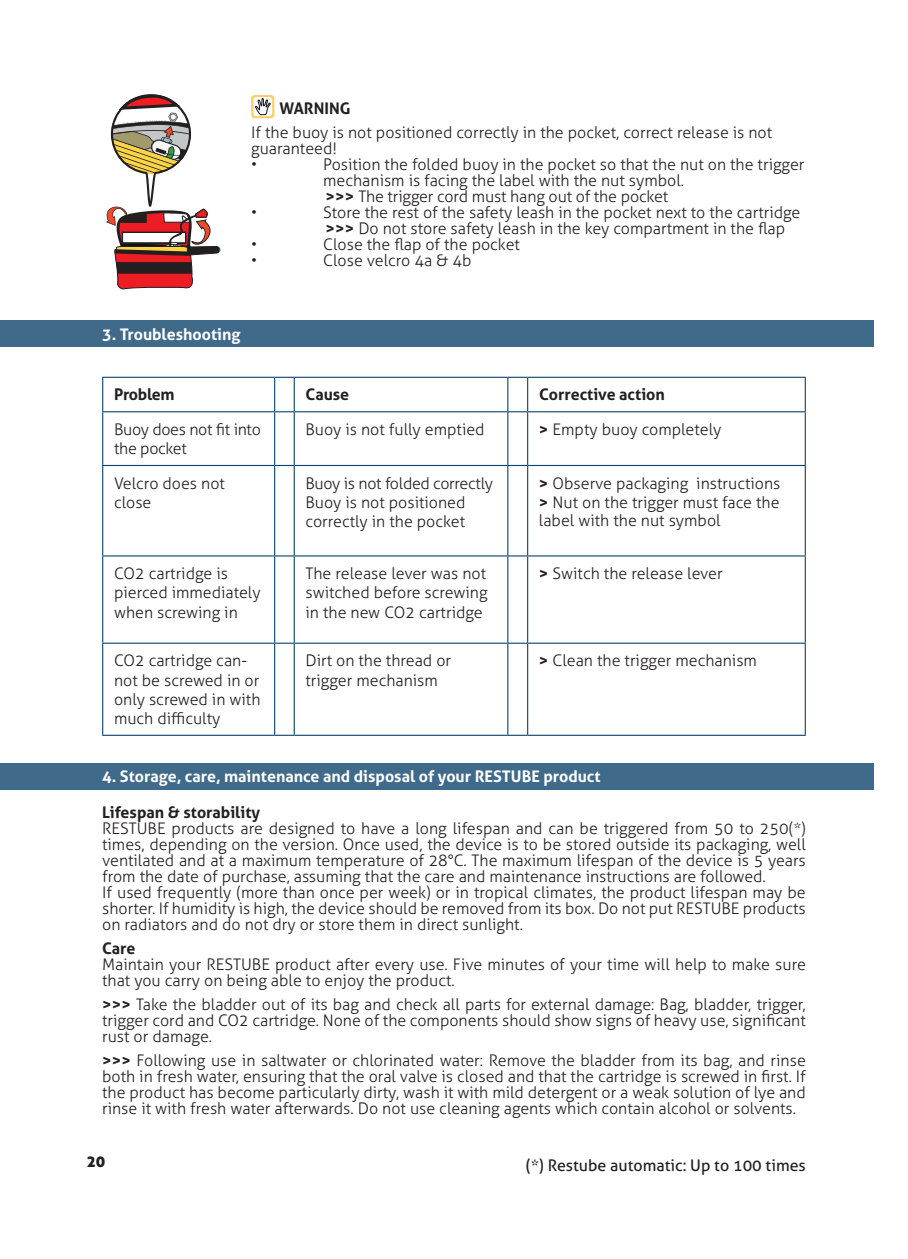
<style>
.page{position:relative;width:908px;height:1259px;background:#fff}
.page>*{position:absolute;margin:0;border:0;box-sizing:border-box;transform-origin:0 0}
.t1{font:300 16px/16px "Aller";color:#231f20}
.t2{font:700 16px "Aller";color:#fff}
.t3{font:700 16px "Aller";color:#231f20}
.t4{font:16px "Aller";color:#231f20}
.t5{font:300 16px/19.2px "Aller";letter-spacing:-.02em;color:#231f20}
.t6{font:700 16px "Aller";letter-spacing:-.02em;color:#231f20}
.t7{font:16px "Aller Display";color:#231f20}
.s1{font-weight:700}
</style>
<div class="page">
<svg style="left:251px;top:95px;width:23px;height:23px"></svg>
<svg style="left:253px;top:97px;width:19px;height:19px"></svg>
<div style="left:0;top:321px;width:873px;height:26px;background:#3f6a8a"></div>
<hr style="left:102px;top:377px;width:172px;height:1px;background:#0f456d">
<hr style="left:102px;top:378px;width:1px;height:33px;background:#0f456d">
<hr style="left:294px;top:377px;width:213px;height:1px;background:#0f456d">
<hr style="left:293px;top:378px;width:2px;height:33px;background:#0f456d">
<svg style="left:507px;top:377px;width:20px;height:1px"></svg>
<hr style="left:507px;top:378px;width:1px;height:33px;background:#0f456d">
<hr style="left:527px;top:377px;width:278px;height:1px;background:#0f456d">
<hr style="left:526px;top:378px;width:2px;height:33px;background:#0f456d">
<hr style="left:804px;top:378px;width:1px;height:33px;background:#0f456d">
<hr style="left:102px;top:411px;width:172px;height:1px;background:#0f456d">
<hr style="left:102px;top:412px;width:1px;height:53px;background:#0f456d">
<hr style="left:294px;top:411px;width:213px;height:1px;background:#0f456d">
<hr style="left:293px;top:412px;width:2px;height:53px;background:#0f456d">
<svg style="left:507px;top:411px;width:20px;height:1px"></svg>
<hr style="left:507px;top:412px;width:1px;height:53px;background:#0f456d">
<hr style="left:527px;top:411px;width:278px;height:1px;background:#0f456d">
<hr style="left:526px;top:412px;width:2px;height:53px;background:#0f456d">
<hr style="left:804px;top:412px;width:1px;height:53px;background:#0f456d">
<hr style="left:102px;top:465px;width:172px;height:1px;background:#0f456d">
<hr style="left:102px;top:466px;width:1px;height:89px;background:#0f456d">
<hr style="left:294px;top:465px;width:213px;height:1px;background:#0f456d">
<hr style="left:293px;top:466px;width:2px;height:89px;background:#0f456d">
<svg style="left:507px;top:465px;width:20px;height:1px"></svg>
<hr style="left:507px;top:466px;width:1px;height:89px;background:#0f456d">
<hr style="left:527px;top:465px;width:278px;height:1px;background:#0f456d">
<hr style="left:526px;top:466px;width:2px;height:89px;background:#0f456d">
<hr style="left:804px;top:466px;width:1px;height:89px;background:#0f456d">
<hr style="left:102px;top:555px;width:172px;height:1px;background:#0f456d">
<hr style="left:102px;top:556px;width:1px;height:86px;background:#0f456d">
<svg style="left:274px;top:377px;width:20px;height:357px"></svg>
<hr style="left:274px;top:556px;width:1px;height:86px;background:#0f456d">
<hr style="left:294px;top:555px;width:213px;height:1px;background:#0f456d">
<hr style="left:293px;top:556px;width:2px;height:86px;background:#0f456d">
<svg style="left:507px;top:555px;width:20px;height:1px"></svg>
<hr style="left:507px;top:556px;width:1px;height:86px;background:#0f456d">
<hr style="left:527px;top:555px;width:278px;height:1px;background:#0f456d">
<hr style="left:526px;top:556px;width:2px;height:86px;background:#0f456d">
<hr style="left:804px;top:556px;width:1px;height:86px;background:#0f456d">
<hr style="left:102px;top:642px;width:172px;height:2px;background:#0f456d">
<hr style="left:102px;top:644px;width:1px;height:90px;background:#0f456d">
<hr style="left:274px;top:642px;width:20px;height:2px;background:#0f456d">
<hr style="left:274px;top:644px;width:1px;height:90px;background:#0f456d">
<hr style="left:294px;top:642px;width:213px;height:2px;background:#0f456d">
<hr style="left:293px;top:644px;width:2px;height:90px;background:#0f456d">
<hr style="left:507px;top:642px;width:20px;height:2px;background:#0f456d">
<hr style="left:507px;top:644px;width:1px;height:90px;background:#0f456d">
<hr style="left:527px;top:642px;width:278px;height:2px;background:#0f456d">
<hr style="left:526px;top:644px;width:2px;height:90px;background:#0f456d">
<hr style="left:804px;top:644px;width:1px;height:90px;background:#0f456d">
<hr style="left:102px;top:734px;width:172px;height:2px;background:#0f456d">
<hr style="left:274px;top:734px;width:20px;height:2px;background:#0f456d">
<hr style="left:294px;top:734px;width:213px;height:2px;background:#0f456d">
<hr style="left:507px;top:734px;width:20px;height:2px;background:#0f456d">
<hr style="left:527px;top:734px;width:278px;height:2px;background:#0f456d">
<div style="left:0;top:763px;width:873px;height:26px;background:#3f6a8a"></div>
<svg style="left:106px;top:94px;width:113px;height:196px"></svg>
<p class="t3" style="left:279px;top:98px;width:73px">WARNING</p>
<p class="t1" style="left:251px;top:124px;width:522px">If the buoy is not positioned correctly in the pocket, correct release is not guaranteed!<br>•</p>
<p class="t1" style="left:323px;top:156px;width:482px">Position the folded buoy in the pocket so that the nut on the trigger mechanism is facing the label with the nut symbol.<br><span class="s1">&gt;&gt;&gt;</span> The trigger cord must hang out of the pocket</p>
<p class="t1" style="left:251px;top:204px;width:8px">•</p>
<p class="t1" style="left:323px;top:204px;width:478px">Store the rest of the safety leash in the pocket next to the cartridge <span class="s1">&gt;&gt;&gt;</span> Do not store safety leash in the key compartment in the flap</p>
<p class="t1" style="left:251px;top:236px;width:8px">•</p>
<p class="t1" style="left:323px;top:236px;width:198px">Close the flap of the pocket</p>
<p class="t1" style="left:251px;top:252px;width:8px">•</p>
<p class="t1" style="left:323px;top:252px;width:150px">Close velcro 4a &amp; 4b</p>
<p class="t2" style="left:102px;top:324px;width:140px">3. Troubleshooting</p>
<p class="t6" style="left:114px;top:385px;width:62px">Problem</p>
<p class="t3" style="left:305px;top:385px;width:45px">Cause</p>
<p class="t3" style="left:538px;top:385px;width:127px">Corrective action</p>
<p class="t5" style="left:114px;top:420px;width:148px">Buoy does not fit into the pocket</p>
<p class="t1" style="left:305px;top:421px;width:180px">Buoy is not fully emptied</p>
<p class="t1" style="left:538px;top:421px;width:184px"><span class="s1">&gt;</span> Empty buoy completely</p>
<p class="t1" style="left:114px;top:473px;width:112px;line-height:19.2px">Velcro does not close</p>
<p class="t1" style="left:305px;top:473px;width:189px;line-height:19.2px">Buoy is not folded correctly<br>Buoy is not positioned correctly in the pocket</p>
<p class="t1" style="left:538px;top:473px;width:243px;line-height:18.8px;text-align:justify"><span class="s1">&gt;</span> Observe packaging instructions <span class="s1">&gt;</span> Nut on the trigger must face the label with the nut symbol</p>
<p class="t1" style="left:114px;top:564px;width:148px;line-height:19.2px">CO2 cartridge is pierced immediately when screwing in</p>
<p class="t1" style="left:305px;top:564px;width:183px;line-height:19.2px;text-align:justify">The release lever was not switched before screwing in the new CO2 cartridge</p>
<p class="t1" style="left:538px;top:565px;width:185px"><span class="s1">&gt;</span> Switch the release lever</p>
<p class="t1" style="left:114px;top:651px;width:148px;line-height:19.2px">CO2 cartridge can&shy;not be screwed in or only screwed in with much difficulty</p>
<p class="t1" style="left:305px;top:651px;width:147px;line-height:19.2px">Dirt on the thread or trigger mechanism</p>
<p class="t1" style="left:538px;top:652px;width:219px"><span class="s1">&gt;</span> Clean the trigger mechanism</p>
<p class="t2" style="left:102px;top:766px;width:500px">4. Storage, care, maintenance and disposal of your RESTUBE product</p>
<p class="t3" style="left:102px;top:802px;width:159px">Lifespan &amp; storability</p>
<p class="t1" style="left:102px;top:820px;width:705px">RESTUBE products are designed to have a long lifespan and can be triggered from 50 to 250(*) times, depending on the version. Once used, the device is to be stored outside its packaging, well ventilated and at a maximum temperature of 28°C. The maximum lifespan of the device is 5 years from the date of purchase, assuming that the care and maintenance instructions are followed.<br>If used frequently (more than once per week) or in tropical climates, the product lifespan may be shorter. If humidity is high, the device should be removed from its box. Do not put RESTUBE products on radiators and do not dry or store them in direct sunlight.</p>
<p class="t3" style="left:102px;top:938px;width:35px">Care</p>
<p class="t1" style="left:102px;top:956px;width:705px">Maintain your RESTUBE product after every use. Five minutes of your time will help to make sure that you carry on being able to enjoy the product.</p>
<p class="t1" style="left:102px;top:996px;width:704px;text-align:justify"><span class="s1">&gt;&gt;&gt;</span> Take the bladder out of its bag and check all parts for external damage: Bag, bladder, trigger, trigger cord and CO2 cartridge. None of the components should show signs of heavy use, significant rust or damage.</p>
<p class="t1" style="left:102px;top:1052px;width:705px;text-align:justify"><span class="s1">&gt;&gt;&gt;</span> Following use in saltwater or chlorinated water: Remove the bladder from its bag, and rinse both in fresh water, ensuring that the oral valve is closed and that the cartridge is screwed in first. If the product has become particularly dirty, wash it with mild detergent or a weak solution of lye and rinse it with fresh water afterwards. Do not use cleaning agents which contain alcohol or solvents.</p>
<p class="t7" style="left:87px;top:1151px;width:20px">20</p>
<p class="t4" style="left:525px;top:1155px;width:281px">(*) Restube automatic: Up to 100 times</p>
</div>
